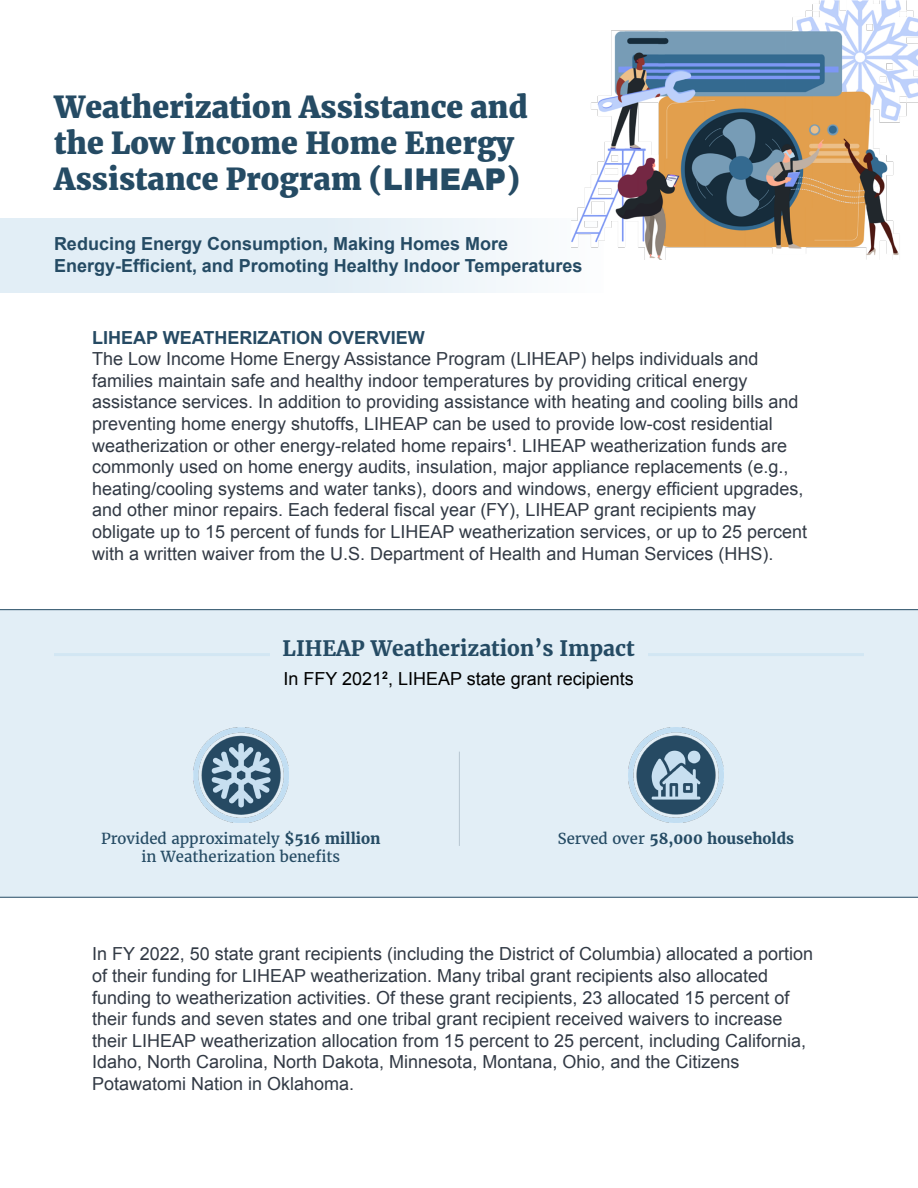
<style>
.page{position:relative;width:918px;height:1188px;background:#fff}
.page>*{position:absolute;margin:0;border:0;box-sizing:border-box;transform-origin:0 0}
.t1{font:900 30px/36px "Merriweather";color:#254b64}
.t2{font:700 21px "Merriweather";color:#254b64}
.t3{font:18px/21.6px "Arial";color:#323a45}
.t4{font:700 18px/21.6px "Arial";color:#254b64}
.t5{font:18px "Arial";color:#000}
.t6{font:700 18px "Arial";color:#264a63}
.t7{font:15px "Merriweather";color:#254b64}
.t8{font:700 15px "Merriweather";color:#254b64}
.s1{font-family:"Arial"}
.s2{font-weight:700}
.s3{font-weight:400}
.s4{font-style:inherit}
</style>
<div class="page">
<div style="left:0;top:218px;width:604px;height:75px;background:linear-gradient(to right,#dbeaf4,#f5f9fc)"></div>
<img style="left:572px;top:0;width:346px;height:260px">
<div style="left:0;top:609px;width:918px;height:288px;background:#e2eef6"></div>
<hr style="left:54px;top:653px;width:216px;height:3px;background:#c2dff1">
<hr style="left:648px;top:653px;width:216px;height:3px;background:#c2dff1">
<hr style="left:459px;top:752px;width:1px;height:94px;background:#2e4a61">
<img style="left:193px;top:727px;width:95px;height:95px">
<img style="left:629px;top:727px;width:95px;height:95px">
<h1 class="t1" style="left:54px;top:89px;width:475px">Weatherization Assistance and the Low Income Home Energy<br>Assistance Program (<span class="s1">LIHEAP</span>)</h1>
<p class="t4" style="left:54px;top:234px;width:530px">Reducing Energy Consumption, Making Homes More<br>Energy-Efficient, and Promoting Healthy Indoor Temperatures</p>
<h2 class="t6" style="left:92px;top:325px;width:334px">LIHEAP WEATHERIZATION OVERVIEW</h2>
<p class="t3" style="left:92px;top:348px;width:708px">The Low Income Home Energy Assistance Program (LIHEAP) helps individuals and families maintain safe and healthy indoor temperatures by providing critical energy assistance services. In addition to providing assistance with heating and cooling bills and preventing home energy shutoffs, LIHEAP can be used to provide low-cost residential weatherization or other energy-related home repairs<sup>1</sup>. LIHEAP weatherization funds are commonly used on home energy audits, insulation, major appliance replacements (e.g.,</p>
<p class="t3" style="left:92px;top:478px;width:713px">heating/cooling systems and water tanks), doors and windows, energy efficient upgrades, and other minor repairs. Each federal fiscal year (FY), LIHEAP grant recipients may</p>
<p class="t3" style="left:92px;top:521px;width:717px">obligate up to 15 percent of funds for LIHEAP weatherization services, or up to 25 percent with a written waiver from the U.S. Department of Health and Human Services (HHS).</p>
<p class="t2" style="left:283px;top:634px;width:354px">LIHEAP Weatherization’s Impact</p>
<p class="t5" style="left:283px;top:667px;width:352px">In FFY 2021<sup>2</sup>, LIHEAP state grant recipients</p>
<p class="t7" style="left:101px;top:829px;width:281px">Provided approximately <span class="s2">$516 million</span></p>
<p class="t8" style="left:558px;top:829px;width:238px"><span class="s3">Served over</span> 58,000 households</p>
<p class="t7" style="left:141px;top:847px;width:200px">in Weatherization benefits</p>
<p class="t3" style="left:92px;top:943px;width:722px">In FY 2022, 50 state grant recipients (including the District of Columbia) allocated a portion of their funding for LIHEAP weatherization. Many tribal grant recipients also allocated funding to weatherization activities. Of these grant recipients, 2<span class="s4">3</span> allocated 15 percent of their funds and seven states and one tribal grant recipient received waivers to increase their LIHEAP weatherization allocation from 15 percent to 25 percent, including California, Idaho, North Carolina, North Dakota, Minnesota, Montana, Ohio, and the Citizens Potawatomi Nation in Oklahoma.</p>
</div>
